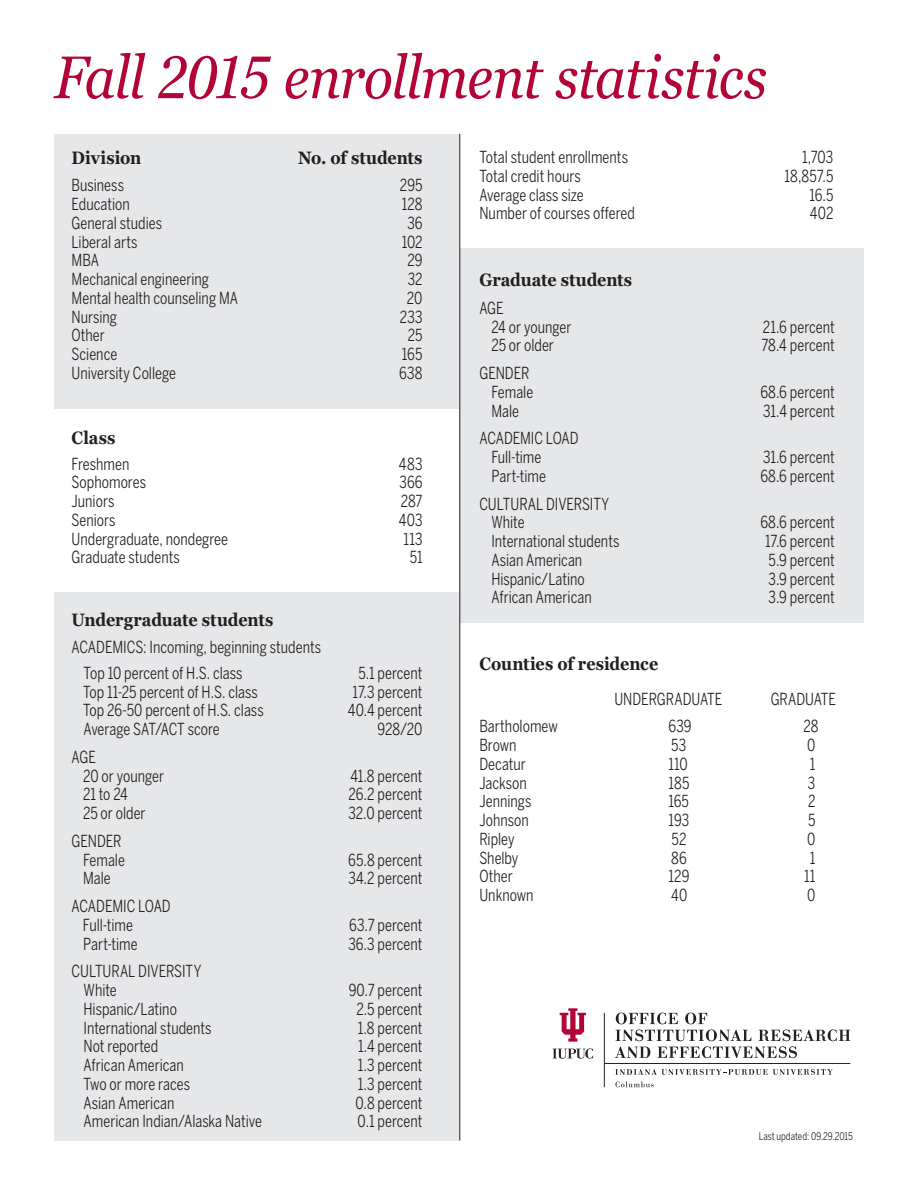
<style>
.page{position:relative;width:918px;height:1188px;background:#fff}
.page>*{position:absolute;margin:0;border:0;box-sizing:border-box;transform-origin:0 0}
.t1{font:italic 60px "Georgia Pro";letter-spacing:-.015em;color:#b30437;scale:.9 1}
.t2{font:700 18px "Georgia Pro";letter-spacing:-.005em;color:#231f20;scale:.9 1}
.t3{font:16.5px/18.8px "Benton Sans Cond";color:#231f20;scale:.9 1}
.t4{font:10.5px "Benton Sans Cond";color:#231f20;scale:.9 1}
</style>
<div class="page">
<div style="left:460px;top:248px;width:404px;height:375px;background:#e6e7e9"></div>
<div style="left:54px;top:592px;width:406px;height:548px;background:#e6e7e9"></div>
<div style="left:54px;top:134px;width:406px;height:274px;background:#e6e7e9"></div>
<svg style="left:615px;top:1013px;width:235px;height:45px"></svg>
<svg style="left:615px;top:1069px;width:218px;height:6px"></svg>
<svg style="left:615px;top:1081px;width:39px;height:6px"></svg>
<hr style="left:604px;top:1063px;width:246px;height:1px;background:#231f20">
<hr style="left:604px;top:1013px;width:1px;height:74px;background:#231f20">
<svg style="left:560px;top:1008px;width:26px;height:34px"></svg>
<svg style="left:553px;top:1048px;width:40px;height:11px"></svg>
<hr style="left:459px;top:134px;width:1px;height:1006px;background:#231f20">
<p class="t1" style="left:54px;top:43px;width:793px">Fall 2015 enrollment statistics</p>
<p class="t2" style="left:72px;top:147px;width:79px">Division</p>
<p class="t2" style="left:298px;top:147px;width:140px">No. of students</p>
<p class="t3" style="left:72px;top:176px;width:60px">Business</p>
<p class="t3" style="left:400px;top:176px;width:27px">295</p>
<p class="t3" style="left:72px;top:195px;width:66px">Education</p>
<p class="t3" style="left:402px;top:195px;width:25px">128</p>
<p class="t3" style="left:72px;top:213px;width:102px">General studies</p>
<p class="t3" style="left:407px;top:213px;width:18px">36</p>
<p class="t3" style="left:72px;top:232px;width:75px">Liberal arts</p>
<p class="t3" style="left:402px;top:232px;width:25px">102</p>
<p class="t3" style="left:72px;top:251px;width:32px">MBA</p>
<p class="t3" style="left:407px;top:251px;width:18px">29</p>
<p class="t3" style="left:72px;top:270px;width:154px">Mechanical engineering</p>
<p class="t3" style="left:408px;top:270px;width:18px">32</p>
<p class="t3" style="left:72px;top:288px;width:187px">Mental health counseling MA</p>
<p class="t3" style="left:407px;top:288px;width:19px">20</p>
<p class="t3" style="left:72px;top:307px;width:52px">Nursing</p>
<p class="t3" style="left:400px;top:307px;width:27px">233</p>
<p class="t3" style="left:72px;top:326px;width:39px">Other</p>
<p class="t3" style="left:408px;top:326px;width:18px">25</p>
<p class="t3" style="left:72px;top:345px;width:52px">Science</p>
<p class="t3" style="left:402px;top:345px;width:24px">165</p>
<p class="t3" style="left:72px;top:363px;width:117px">University College</p>
<p class="t3" style="left:399px;top:363px;width:27px">638</p>
<p class="t2" style="left:72px;top:428px;width:50px">Class</p>
<p class="t3" style="left:72px;top:454px;width:66px">Freshmen</p>
<p class="t3" style="left:399px;top:454px;width:28px">483</p>
<p class="t3" style="left:72px;top:473px;width:84px">Sophomores</p>
<p class="t3" style="left:400px;top:473px;width:27px">366</p>
<p class="t3" style="left:72px;top:492px;width:49px">Juniors</p>
<p class="t3" style="left:401px;top:492px;width:26px">287</p>
<p class="t3" style="left:72px;top:510px;width:50px">Seniors</p>
<p class="t3" style="left:399px;top:510px;width:28px">403</p>
<p class="t3" style="left:72px;top:529px;width:175px">Undergraduate, nondegree</p>
<p class="t3" style="left:404px;top:529px;width:23px">113</p>
<p class="t3" style="left:72px;top:548px;width:122px">Graduate students</p>
<p class="t3" style="left:410px;top:548px;width:16px">51</p>
<p class="t2" style="left:72px;top:609px;width:226px">Undergraduate students</p>
<p class="t3" style="left:72px;top:638px;width:279px">ACADEMICS: Incoming, beginning students</p>
<p class="t3" style="left:84px;top:663px;width:178px">Top 10 percent of H.S. class</p>
<p class="t3" style="left:358px;top:663px;width:73px">5.1 percent</p>
<p class="t3" style="left:83px;top:682px;width:196px">Top 11-25 percent of H.S. class</p>
<p class="t3" style="left:353px;top:682px;width:79px">17.3 percent</p>
<p class="t3" style="left:83px;top:701px;width:202px">Top 26-50 percent of H.S. class</p>
<p class="t3" style="left:348px;top:701px;width:85px">40.4 percent</p>
<p class="t3" style="left:84px;top:720px;width:153px">Average SAT/ACT score</p>
<p class="t3" style="left:378px;top:720px;width:52px">928/20</p>
<p class="t3" style="left:83px;top:747px;width:92px;text-indent:-11px">AGE<br>20 or younger</p>
<p class="t3" style="left:351px;top:766px;width:82px">41.8 percent</p>
<p class="t3" style="left:83px;top:785px;width:51px">21 to 24</p>
<p class="t3" style="left:349px;top:785px;width:84px">26.2 percent</p>
<p class="t3" style="left:83px;top:804px;width:71px">25 or older</p>
<p class="t3" style="left:349px;top:804px;width:84px">32.0 percent</p>
<p class="t3" style="left:72px;top:831px;width:61px;text-align:right">GENDER<br>Female</p>
<p class="t3" style="left:348px;top:850px;width:84px">65.8 percent</p>
<p class="t3" style="left:83px;top:869px;width:32px">Male</p>
<p class="t3" style="left:348px;top:869px;width:84px">34.2 percent</p>
<p class="t3" style="left:83px;top:897px;width:99px;text-indent:-11px">ACADEMIC LOAD<br>Full-time</p>
<p class="t3" style="left:349px;top:915px;width:83px">63.7 percent</p>
<p class="t3" style="left:83px;top:934px;width:62px">Part-time</p>
<p class="t3" style="left:348px;top:934px;width:84px">36.3 percent</p>
<p class="t3" style="left:84px;top:962px;width:132px;text-indent:-12px">CULTURAL DIVERSITY<br>White</p>
<p class="t3" style="left:349px;top:981px;width:84px">90.7 percent</p>
<p class="t3" style="left:84px;top:999px;width:105px">Hispanic/Latino</p>
<p class="t3" style="left:357px;top:999px;width:75px">2.5 percent</p>
<p class="t3" style="left:84px;top:1018px;width:144px">International students</p>
<p class="t3" style="left:358px;top:1018px;width:74px">1.8 percent</p>
<p class="t3" style="left:84px;top:1037px;width:85px">Not reported</p>
<p class="t3" style="left:358px;top:1037px;width:73px">1.4 percent</p>
<p class="t3" style="left:84px;top:1056px;width:113px">African American</p>
<p class="t3" style="left:358px;top:1056px;width:73px">1.3 percent</p>
<p class="t3" style="left:84px;top:1074px;width:120px">Two or more races</p>
<p class="t3" style="left:358px;top:1074px;width:73px">1.3 percent</p>
<p class="t3" style="left:84px;top:1093px;width:103px">Asian American</p>
<p class="t3" style="left:355px;top:1093px;width:76px">0.8 percent</p>
<p class="t3" style="left:84px;top:1112px;width:200px">American Indian/Alaska Native</p>
<p class="t3" style="left:358px;top:1112px;width:74px">0.1 percent</p>
<p class="t3" style="left:479px;top:148px;width:167px">Total student enrollments</p>
<p class="t3" style="left:802px;top:148px;width:36px">1,703</p>
<p class="t3" style="left:479px;top:166px;width:114px">Total credit hours</p>
<p class="t3" style="left:785px;top:166px;width:56px">18,857.5</p>
<p class="t3" style="left:479px;top:185px;width:117px">Average class size</p>
<p class="t3" style="left:809px;top:185px;width:28px">16.5</p>
<p class="t3" style="left:479px;top:204px;width:174px">Number of courses offered</p>
<p class="t3" style="left:810px;top:204px;width:28px">402</p>
<p class="t2" style="left:479px;top:270px;width:171px">Graduate students</p>
<p class="t3" style="left:491px;top:298px;width:90px;text-indent:-12px">AGE<br>24 or younger</p>
<p class="t3" style="left:763px;top:317px;width:81px">21.6 percent</p>
<p class="t3" style="left:491px;top:336px;width:71px">25 or older</p>
<p class="t3" style="left:761px;top:336px;width:83px">78.4 percent</p>
<p class="t3" style="left:479px;top:364px;width:61px;text-align:right">GENDER<br>Female</p>
<p class="t3" style="left:760px;top:382px;width:84px">68.6 percent</p>
<p class="t3" style="left:491px;top:401px;width:32px">Male</p>
<p class="t3" style="left:763px;top:401px;width:81px">31.4 percent</p>
<p class="t3" style="left:491px;top:429px;width:98px;text-indent:-12px">ACADEMIC LOAD<br>Full-time</p>
<p class="t3" style="left:763px;top:448px;width:81px">31.6 percent</p>
<p class="t3" style="left:491px;top:466px;width:62px">Part-time</p>
<p class="t3" style="left:760px;top:466px;width:84px">68.6 percent</p>
<p class="t3" style="left:491px;top:494px;width:132px;text-indent:-12px">CULTURAL DIVERSITY<br>White</p>
<p class="t3" style="left:760px;top:513px;width:84px">68.6 percent</p>
<p class="t3" style="left:491px;top:532px;width:144px">International students</p>
<p class="t3" style="left:765px;top:532px;width:79px">17.6 percent</p>
<p class="t3" style="left:491px;top:550px;width:103px">Asian American</p>
<p class="t3" style="left:769px;top:550px;width:75px">5.9 percent</p>
<p class="t3" style="left:491px;top:569px;width:105px">Hispanic/Latino</p>
<p class="t3" style="left:769px;top:569px;width:75px">3.9 percent</p>
<p class="t3" style="left:491px;top:588px;width:113px">African American</p>
<p class="t3" style="left:769px;top:588px;width:75px">3.9 percent</p>
<p class="t2" style="left:479px;top:654px;width:200px">Counties of residence</p>
<p class="t3" style="left:614px;top:689px;width:121px">UNDERGRADUATE</p>
<p class="t3" style="left:771px;top:689px;width:74px">GRADUATE</p>
<p class="t3" style="left:479px;top:717px;width:89px">Bartholomew</p>
<p class="t3" style="left:668px;top:717px;width:27px">639</p>
<p class="t3" style="left:803px;top:717px;width:18px">28</p>
<p class="t3" style="left:479px;top:736px;width:43px">Brown</p>
<p class="t3" style="left:671px;top:736px;width:18px">53</p>
<p class="t3" style="left:807px;top:736px;width:11px">0</p>
<p class="t3" style="left:479px;top:754px;width:53px">Decatur</p>
<p class="t3" style="left:668px;top:754px;width:23px">110</p>
<p class="t3" style="left:810px;top:754px;width:8px">1</p>
<p class="t3" style="left:479px;top:773px;width:54px">Jackson</p>
<p class="t3" style="left:668px;top:773px;width:25px">185</p>
<p class="t3" style="left:808px;top:773px;width:10px">3</p>
<p class="t3" style="left:479px;top:792px;width:59px">Jennings</p>
<p class="t3" style="left:668px;top:792px;width:24px">165</p>
<p class="t3" style="left:808px;top:792px;width:10px">2</p>
<p class="t3" style="left:479px;top:811px;width:56px">Johnson</p>
<p class="t3" style="left:668px;top:811px;width:25px">193</p>
<p class="t3" style="left:808px;top:811px;width:10px">5</p>
<p class="t3" style="left:479px;top:829px;width:41px">Ripley</p>
<p class="t3" style="left:672px;top:829px;width:18px">52</p>
<p class="t3" style="left:807px;top:829px;width:11px">0</p>
<p class="t3" style="left:479px;top:848px;width:45px">Shelby</p>
<p class="t3" style="left:671px;top:848px;width:19px">86</p>
<p class="t3" style="left:810px;top:848px;width:8px">1</p>
<p class="t3" style="left:479px;top:867px;width:39px">Other</p>
<p class="t3" style="left:668px;top:867px;width:25px">129</p>
<p class="t3" style="left:804px;top:867px;width:14px">11</p>
<p class="t3" style="left:479px;top:886px;width:62px">Unknown</p>
<p class="t3" style="left:671px;top:886px;width:19px">40</p>
<p class="t3" style="left:807px;top:886px;width:11px">0</p>
<p class="t4" style="left:759px;top:1130px;width:106px">Last updated: 09.29.2015</p>
</div>
